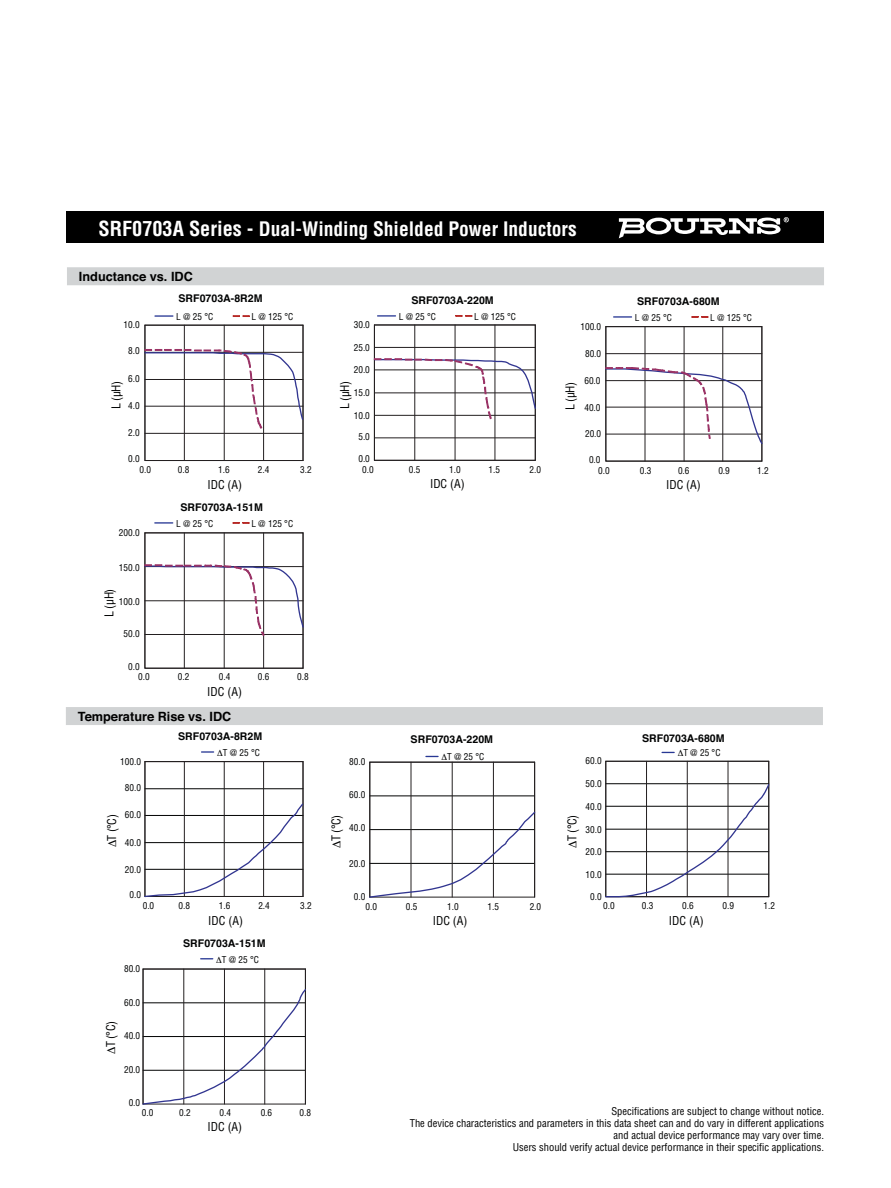
<style>
.page{position:relative;width:891px;height:1188px;background:#fff}
.page>*{position:absolute;margin:0;border:0;box-sizing:border-box;transform-origin:0 0}
.t1{font:700 condensed 19.5px "Helvetica";color:#fff}
.t2{font:700 12.75px "Helvetica";color:#000}
.t3{font:condensed 12px "Helvetica";color:#010202}
.t4{font:700 10.65px "Helvetica";color:#010202}
.t5{font:condensed 10.5px/12px "Helvetica";color:#000;text-align:right}
.t6{font:condensed 9.3px "Helvetica";color:#010202}
.s1{font-size:20.25px}
</style>
<div class="page">
<div style="left:67px;top:212px;width:757px;height:31px;background:#000"></div>
<svg style="left:619px;top:217px;width:170px;height:21px"></svg>
<div style="left:67px;top:267px;width:757px;height:18px;background:#d1d3d4"></div>
<div style="left:66px;top:707px;width:757px;height:18px;background:#d1d3d4"></div>
<svg style="left:155px;top:315px;width:18px;height:2px"></svg>
<svg style="left:233px;top:315px;width:17px;height:2px"></svg>
<svg style="left:378px;top:315px;width:18px;height:2px"></svg>
<svg style="left:456px;top:315px;width:16px;height:2px"></svg>
<svg style="left:614px;top:316px;width:18px;height:2px"></svg>
<svg style="left:692px;top:316px;width:16px;height:2px"></svg>
<svg style="left:155px;top:522px;width:18px;height:2px"></svg>
<svg style="left:233px;top:522px;width:16px;height:2px"></svg>
<svg style="left:144px;top:325px;width:160px;height:136px"></svg>
<svg style="left:373px;top:324px;width:163px;height:137px"></svg>
<svg style="left:605px;top:326px;width:158px;height:136px"></svg>
<svg style="left:144px;top:532px;width:160px;height:137px"></svg>
<hr style="left:370px;top:796px;width:165px;height:1px;background:#010202">
<hr style="left:370px;top:762px;width:165px;height:1px;background:#231f20">
<hr style="left:411px;top:762px;width:1px;height:135px;background:#231f20">
<hr style="left:452px;top:762px;width:1px;height:135px;background:#231f20">
<hr style="left:493px;top:762px;width:1px;height:135px;background:#231f20">
<hr style="left:534px;top:762px;width:1px;height:135px;background:#231f20">
<hr style="left:369px;top:762px;width:1px;height:135px;background:#231f20">
<svg style="left:369px;top:810px;width:167px;height:88px"></svg>
<hr style="left:143px;top:969px;width:162px;height:1px;background:#231f20">
<hr style="left:184px;top:969px;width:1px;height:135px;background:#231f20">
<hr style="left:224px;top:969px;width:1px;height:135px;background:#231f20">
<hr style="left:264px;top:969px;width:1px;height:135px;background:#231f20">
<hr style="left:305px;top:969px;width:1px;height:135px;background:#231f20">
<hr style="left:143px;top:969px;width:1px;height:135px;background:#231f20">
<svg style="left:142px;top:988px;width:164px;height:117px"></svg>
<svg style="left:144px;top:751px;width:160px;height:147px"></svg>
<svg style="left:426px;top:755px;width:13px;height:3px"></svg>
<svg style="left:605px;top:751px;width:165px;height:147px"></svg>
<svg style="left:201px;top:958px;width:13px;height:2px"></svg>
<h1 class="t1" style="left:98px;top:221px;width:480px"><span class="s1">SRF0703A Series -</span> Dual-Winding Shielded Power Inductors</h1>
<h2 class="t2" style="left:79px;top:272px;width:116px">Inductance vs. IDC</h2>
<p class="t4" style="left:178px;top:295px;width:86px">SRF0703A-8R2M</p>
<p class="t4" style="left:411px;top:296px;width:84px">SRF0703A-220M</p>
<p class="t4" style="left:637px;top:297px;width:84px">SRF0703A-680M</p>
<p class="t6" style="left:124px;top:322px;width:18px">10.0</p>
<p class="t6" style="left:128px;top:347px;width:13px">8.0</p>
<p class="t6" style="left:176px;top:313px;width:39px">L @ 25 °C</p>
<p class="t6" style="left:252px;top:313px;width:43px">L @ 125 °C</p>
<p class="t6" style="left:354px;top:322px;width:18px">30.0</p>
<p class="t6" style="left:354px;top:344px;width:18px">25.0</p>
<p class="t6" style="left:399px;top:313px;width:39px">L @ 25 °C</p>
<p class="t6" style="left:474px;top:313px;width:43px">L @ 125 °C</p>
<p class="t6" style="left:580px;top:323px;width:22px">100.0</p>
<p class="t6" style="left:585px;top:350px;width:18px">80.0</p>
<p class="t6" style="left:635px;top:314px;width:39px">L @ 25 °C</p>
<p class="t6" style="left:710px;top:314px;width:43px">L @ 125 °C</p>
<p class="t6" style="left:128px;top:375px;width:13px">6.0</p>
<p class="t3" style="left:111px;top:409px;width:30px;rotate:-90deg">L (µH)</p>
<p class="t6" style="left:128px;top:402px;width:13px">4.0</p>
<p class="t6" style="left:128px;top:430px;width:13px">2.0</p>
<p class="t6" style="left:354px;top:366px;width:18px">20.0</p>
<p class="t3" style="left:340px;top:409px;width:30px;rotate:-90deg">L (µH)</p>
<p class="t6" style="left:354px;top:389px;width:18px">15.0</p>
<p class="t6" style="left:354px;top:412px;width:18px">10.0</p>
<p class="t6" style="left:358px;top:433px;width:13px">5.0</p>
<p class="t6" style="left:584px;top:377px;width:18px">60.0</p>
<p class="t3" style="left:565px;top:410px;width:30px;rotate:-90deg">L (µH)</p>
<p class="t6" style="left:584px;top:404px;width:18px">40.0</p>
<p class="t6" style="left:585px;top:430px;width:18px">20.0</p>
<p class="t6" style="left:128px;top:455px;width:13px">0.0</p>
<p class="t6" style="left:358px;top:455px;width:13px">0.0</p>
<p class="t6" style="left:589px;top:456px;width:13px">0.0</p>
<p class="t6" style="left:140px;top:466px;width:13px">0.0</p>
<p class="t6" style="left:178px;top:466px;width:13px">0.8</p>
<p class="t6" style="left:218px;top:466px;width:13px">1.6</p>
<p class="t6" style="left:258px;top:466px;width:13px">2.4</p>
<p class="t6" style="left:300px;top:466px;width:13px">3.2</p>
<p class="t3" style="left:207px;top:480px;width:36px">IDC (A)</p>
<p class="t4" style="left:181px;top:504px;width:84px">SRF0703A-151M</p>
<p class="t6" style="left:119px;top:529px;width:22px">200.0</p>
<p class="t6" style="left:119px;top:564px;width:22px">150.0</p>
<p class="t3" style="left:105px;top:617px;width:30px;rotate:-90deg">L (µH)</p>
<p class="t6" style="left:119px;top:598px;width:22px">100.0</p>
<p class="t6" style="left:124px;top:630px;width:18px">50.0</p>
<p class="t6" style="left:128px;top:663px;width:13px">0.0</p>
<p class="t6" style="left:176px;top:520px;width:39px">L @ 25 °C</p>
<p class="t6" style="left:251px;top:520px;width:43px">L @ 125 °C</p>
<p class="t6" style="left:138px;top:673px;width:13px">0.0</p>
<p class="t6" style="left:178px;top:673px;width:13px">0.2</p>
<p class="t6" style="left:219px;top:673px;width:13px">0.4</p>
<p class="t6" style="left:258px;top:673px;width:13px">0.6</p>
<p class="t6" style="left:297px;top:673px;width:13px">0.8</p>
<p class="t3" style="left:207px;top:687px;width:36px">IDC (A)</p>
<h2 class="t2" style="left:78px;top:711px;width:155px">Temperature Rise vs. IDC</h2>
<p class="t6" style="left:362px;top:466px;width:13px">0.0</p>
<p class="t6" style="left:409px;top:466px;width:13px">0.5</p>
<p class="t6" style="left:449px;top:466px;width:13px">1.0</p>
<p class="t6" style="left:489px;top:466px;width:13px">1.5</p>
<p class="t6" style="left:530px;top:466px;width:13px">2.0</p>
<p class="t3" style="left:430px;top:479px;width:36px">IDC (A)</p>
<p class="t6" style="left:598px;top:467px;width:13px">0.0</p>
<p class="t6" style="left:640px;top:467px;width:13px">0.3</p>
<p class="t6" style="left:678px;top:467px;width:13px">0.6</p>
<p class="t3" style="left:666px;top:480px;width:36px">IDC (A)</p>
<p class="t6" style="left:718px;top:467px;width:13px">0.9</p>
<p class="t6" style="left:757px;top:467px;width:13px">1.2</p>
<p class="t4" style="left:178px;top:732px;width:86px">SRF0703A-8R2M</p>
<p class="t4" style="left:411px;top:735px;width:84px">SRF0703A-220M</p>
<p class="t4" style="left:642px;top:735px;width:84px">SRF0703A-680M</p>
<p class="t6" style="left:120px;top:758px;width:22px">100.0</p>
<p class="t6" style="left:223px;top:749px;width:39px">T @ 25 °C</p>
<p class="t6" style="left:349px;top:758px;width:18px">80.0</p>
<p class="t6" style="left:447px;top:753px;width:39px">T @ 25 °C</p>
<p class="t6" style="left:585px;top:757px;width:18px">60.0</p>
<p class="t6" style="left:683px;top:749px;width:39px">T @ 25 °C</p>
<p class="t6" style="left:125px;top:784px;width:18px">80.0</p>
<p class="t6" style="left:349px;top:792px;width:18px">60.0</p>
<p class="t6" style="left:585px;top:780px;width:18px">50.0</p>
<p class="t6" style="left:125px;top:811px;width:18px">60.0</p>
<p class="t3" style="left:107px;top:841px;width:28px;rotate:-90deg">T (°C)</p>
<p class="t6" style="left:125px;top:839px;width:18px">40.0</p>
<p class="t3" style="left:331px;top:841px;width:28px;rotate:-90deg">T (°C)</p>
<p class="t6" style="left:349px;top:824px;width:18px">40.0</p>
<p class="t6" style="left:585px;top:803px;width:18px">40.0</p>
<p class="t3" style="left:568px;top:841px;width:28px;rotate:-90deg">T (°C)</p>
<p class="t6" style="left:585px;top:826px;width:18px">30.0</p>
<p class="t6" style="left:585px;top:848px;width:18px">20.0</p>
<p class="t6" style="left:125px;top:866px;width:18px">20.0</p>
<p class="t6" style="left:349px;top:860px;width:18px">20.0</p>
<p class="t6" style="left:585px;top:871px;width:18px">10.0</p>
<p class="t6" style="left:130px;top:891px;width:13px">0.0</p>
<p class="t6" style="left:143px;top:902px;width:13px">0.0</p>
<p class="t6" style="left:178px;top:902px;width:13px">0.8</p>
<p class="t6" style="left:219px;top:902px;width:13px">1.6</p>
<p class="t6" style="left:258px;top:902px;width:13px">2.4</p>
<p class="t6" style="left:300px;top:902px;width:13px">3.2</p>
<p class="t3" style="left:208px;top:916px;width:36px">IDC (A)</p>
<p class="t4" style="left:183px;top:939px;width:84px">SRF0703A-151M</p>
<p class="t6" style="left:124px;top:965px;width:18px">80.0</p>
<p class="t6" style="left:124px;top:999px;width:18px">60.0</p>
<p class="t3" style="left:106px;top:1047px;width:28px;rotate:-90deg">T (°C)</p>
<p class="t6" style="left:124px;top:1033px;width:18px">40.0</p>
<p class="t6" style="left:124px;top:1066px;width:18px">20.0</p>
<p class="t6" style="left:129px;top:1099px;width:13px">0.0</p>
<p class="t6" style="left:222px;top:956px;width:39px">T @ 25 °C</p>
<p class="t6" style="left:142px;top:1109px;width:13px">0.0</p>
<p class="t6" style="left:220px;top:1109px;width:13px">0.4</p>
<p class="t6" style="left:299px;top:1109px;width:13px">0.8</p>
<p class="t6" style="left:179px;top:1109px;width:13px">0.2</p>
<p class="t6" style="left:261px;top:1109px;width:13px">0.6</p>
<p class="t3" style="left:207px;top:1122px;width:36px">IDC (A)</p>
<p class="t6" style="left:354px;top:893px;width:13px">0.0</p>
<p class="t6" style="left:590px;top:893px;width:13px">0.0</p>
<p class="t6" style="left:366px;top:903px;width:13px">0.0</p>
<p class="t6" style="left:447px;top:903px;width:13px">1.0</p>
<p class="t6" style="left:530px;top:903px;width:13px">2.0</p>
<p class="t6" style="left:406px;top:903px;width:13px">0.5</p>
<p class="t6" style="left:487px;top:903px;width:13px">1.5</p>
<p class="t6" style="left:603px;top:902px;width:13px">0.0</p>
<p class="t6" style="left:723px;top:902px;width:13px">0.9</p>
<p class="t6" style="left:642px;top:902px;width:13px">0.3</p>
<p class="t6" style="left:682px;top:902px;width:13px">0.6</p>
<p class="t6" style="left:764px;top:902px;width:13px">1.2</p>
<p class="t3" style="left:433px;top:916px;width:36px">IDC (A)</p>
<p class="t3" style="left:669px;top:916px;width:36px">IDC (A)</p>
<p class="t5" style="left:410px;top:1106px;width:416px">Specifications are subject to change without notice.<br>The device characteristics and parameters in this data sheet can and do vary in different applications and actual device performance may vary over time.<br>Users should verify actual device performance in their specific applications.</p>
</div>
